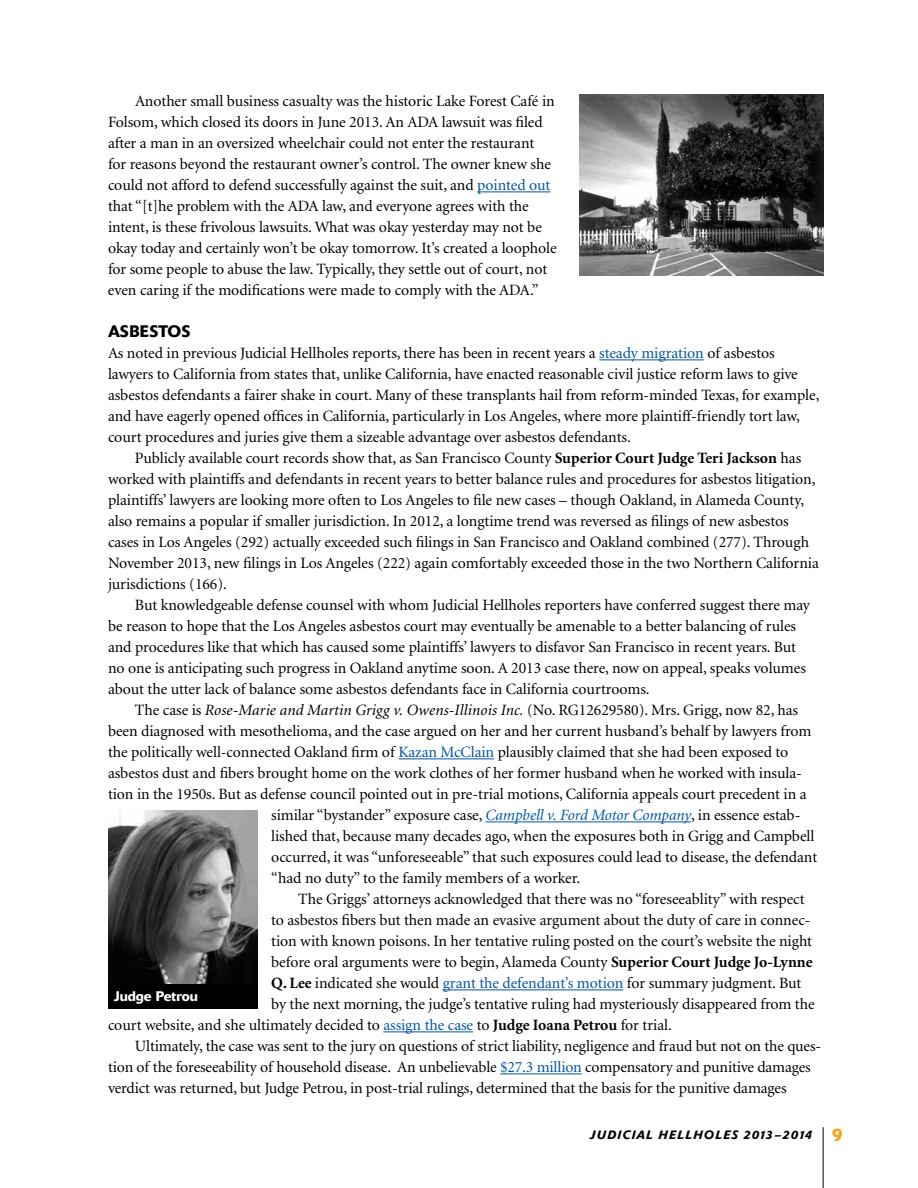
<style>
.page{position:relative;width:918px;height:1188px;background:#fff}
.page>*{position:absolute;margin:0;border:0;box-sizing:border-box;transform-origin:0 0}
.t1{font:500 16.5px "Delta";letter-spacing:.02em;color:#000}
.t2{font:15.75px/21px "Minion";letter-spacing:-.005em;color:#000}
.t3{font:500 13.8px "Delta";color:#fff}
.t4{font:italic 500 12px "Delta";letter-spacing:.08em;color:#000}
.s1{color:#0054a6}
.s2{font-weight:700}
.s3{font-style:italic}
.s4{font-style:italic;color:#0054a6}
.s5{font-style:normal;font-size:18px;color:#faa21b}
</style>
<div class="page">
<hr style="left:823px;top:1127px;width:1px;height:61px;background:#000">
<hr style="left:477px;top:191px;width:74px;height:1px;background:#0054a6">
<hr style="left:599px;top:359px;width:105px;height:1px;background:#0054a6">
<hr style="left:399px;top:758px;width:95px;height:1px;background:#0054a6">
<hr style="left:486px;top:821px;width:205px;height:1px;background:#0054a6">
<hr style="left:443px;top:989px;width:180px;height:1px;background:#0054a6">
<hr style="left:383px;top:1031px;width:90px;height:1px;background:#0054a6">
<hr style="left:500px;top:1073px;width:82px;height:1px;background:#0054a6">
<img style="left:579px;top:94px;width:245px;height:182px">
<img style="left:108px;top:811px;width:150px;height:174px">
<div style="left:108px;top:985px;width:150px;height:24px;background:#000"></div>
<p class="t2" style="left:108px;top:91px;width:450px;text-indent:27px">Another small business casualty was the historic Lake Forest Café in Folsom, which closed its doors in June 2013. An ADA lawsuit was filed after a man in an oversized wheelchair could not enter the restaurant<br>for reasons beyond the restaurant owner’s control. The owner knew she could not afford to defend successfully against the suit, and <span class="s1">pointed out </span>that “[t]he problem with the ADA law, and everyone agrees with the intent, is these frivolous lawsuits. What was okay yesterday may not be okay today and certainly won’t be okay tomorrow. It’s created a loophole for some people to abuse the law. Typically, they settle out of court, not even caring if the modifications were made to comply with the ADA.”</p>
<p class="t1" style="left:108px;top:322px;width:84px">ASBESTOS</p>
<p class="t2" style="left:108px;top:343px;width:713px">As noted in previous Judicial Hellholes reports, there has been in recent years a <span class="s1">steady migration</span> of asbestos lawyers to California from states that, unlike California, have enacted reasonable civil justice reform laws to give asbestos defendants a fairer shake in court. Many of these transplants hail from reform-minded Texas, for example, and have eagerly opened offices in California, particularly in Los Angeles, where more plaintiff-friendly tort law, court procedures and juries give them a sizeable advantage over asbestos defendants.</p>
<p class="t2" style="left:108px;top:448px;width:712px;text-indent:27px">Publicly available court records show that, as San Francisco County <span class="s2">Superior Court Judge Teri Jackson</span> has worked with plaintiffs and defendants in recent years to better balance rules and procedures for asbestos litigation, plaintiffs’ lawyers are looking more often to Los Angeles to file new cases – though Oakland, in Alameda County, also remains a popular if smaller jurisdiction. In 2012, a longtime trend was reversed as filings of new asbestos cases in Los Angeles (292) actually exceeded such filings in San Francisco and Oakland combined (277). Through November 2013, new filings in Los Angeles (222) again comfortably exceeded those in the two Northern California jurisdictions (166).</p>
<p class="t2" style="left:108px;top:595px;width:704px;text-indent:27px">But knowledgeable defense counsel with whom Judicial Hellholes reporters have conferred suggest there may be reason to hope that the Los Angeles asbestos court may eventually be amenable to a better balancing of rules and procedures like that which has caused some plaintiffs’ lawyers to disfavor San Francisco in recent years. But no one is anticipating such progress in Oakland anytime soon. A 2013 case there, now on appeal, speaks volumes about the utter lack of balance some asbestos defendants face in California courtrooms.</p>
<p class="t2" style="left:135px;top:700px;width:665px">The case is <span class="s3">Rose-Marie and Martin Grigg v. Owens-Illinois Inc.</span> (No. RG12629580). Mrs. Grigg, now 82, has</p>
<p class="t2" style="left:108px;top:721px;width:705px">been diagnosed with mesothelioma, and the case argued on her and her current husband’s behalf by lawyers from</p>
<p class="t2" style="left:108px;top:742px;width:682px">the politically well-connected Oakland firm of <span class="s1">Kazan McClain</span> plausibly claimed that she had been exposed to</p>
<p class="t2" style="left:108px;top:763px;width:695px">asbestos dust and fibers brought home on the work clothes of her former husband when he worked with insula-</p>
<p class="t2" style="left:108px;top:784px;width:700px">tion in the 1950s. But as defense council pointed out in pre-trial motions, California appeals court precedent in a</p>
<p class="t2" style="left:271px;top:805px;width:531px">similar “bystander” exposure case, <span class="s4">Campbell v. Ford Motor Company</span>, in essence estab-</p>
<p class="t2" style="left:271px;top:826px;width:545px">lished that, because many decades ago, when the exposures both in Grigg and Campbell</p>
<p class="t2" style="left:271px;top:847px;width:548px">occurred, it was “unforeseeable” that such exposures could lead to disease, the defendant</p>
<p class="t2" style="left:271px;top:868px;width:309px">“had no duty” to the family members of a worker.</p>
<p class="t2" style="left:298px;top:889px;width:508px">The Griggs’ attorneys acknowledged that there was no “foreseeablity” with respect</p>
<p class="t2" style="left:271px;top:910px;width:541px">to asbestos fibers but then made an evasive argument about the duty of care in connec-</p>
<p class="t2" style="left:271px;top:931px;width:542px">tion with known poisons. In her tentative ruling posted on the court’s website the night</p>
<p class="t2" style="left:271px;top:952px;width:543px">before oral arguments were to begin, Alameda County <span class="s2">Superior Court Judge Jo-Lynne</span></p>
<p class="t2" style="left:271px;top:973px;width:532px"><span class="s2">Q. Lee</span> indicated she would <span class="s1">grant the defendant’s motion</span> for summary judgment. But</p>
<p class="t2" style="left:271px;top:994px;width:545px">by the next morning, the judge’s tentative ruling had mysteriously disappeared from the</p>
<p class="t2" style="left:108px;top:1015px;width:563px">court website, and she ultimately decided to <span class="s1">assign the case</span> to <span class="s2">Judge Ioana Petrou</span> for trial.</p>
<p class="t2" style="left:135px;top:1036px;width:688px">Ultimately, the case was sent to the jury on questions of strict liability, negligence and fraud but not on the ques-</p>
<p class="t2" style="left:108px;top:1057px;width:704px">tion of the foreseeability of household disease. An unbelievable <span class="s1">$27.3 million</span> compensatory and punitive damages</p>
<p class="t2" style="left:108px;top:1078px;width:680px">verdict was returned, but Judge Petrou, in post-trial rulings, determined that the basis for the punitive damages</p>
<p class="t3" style="left:114px;top:988px;width:86px">Judge Petrou</p>
<p class="t4" style="left:590px;top:1127px;width:254px">JUDICIAL HELLHOLES 2013–2014 <span class="s5">9</span></p>
</div>
